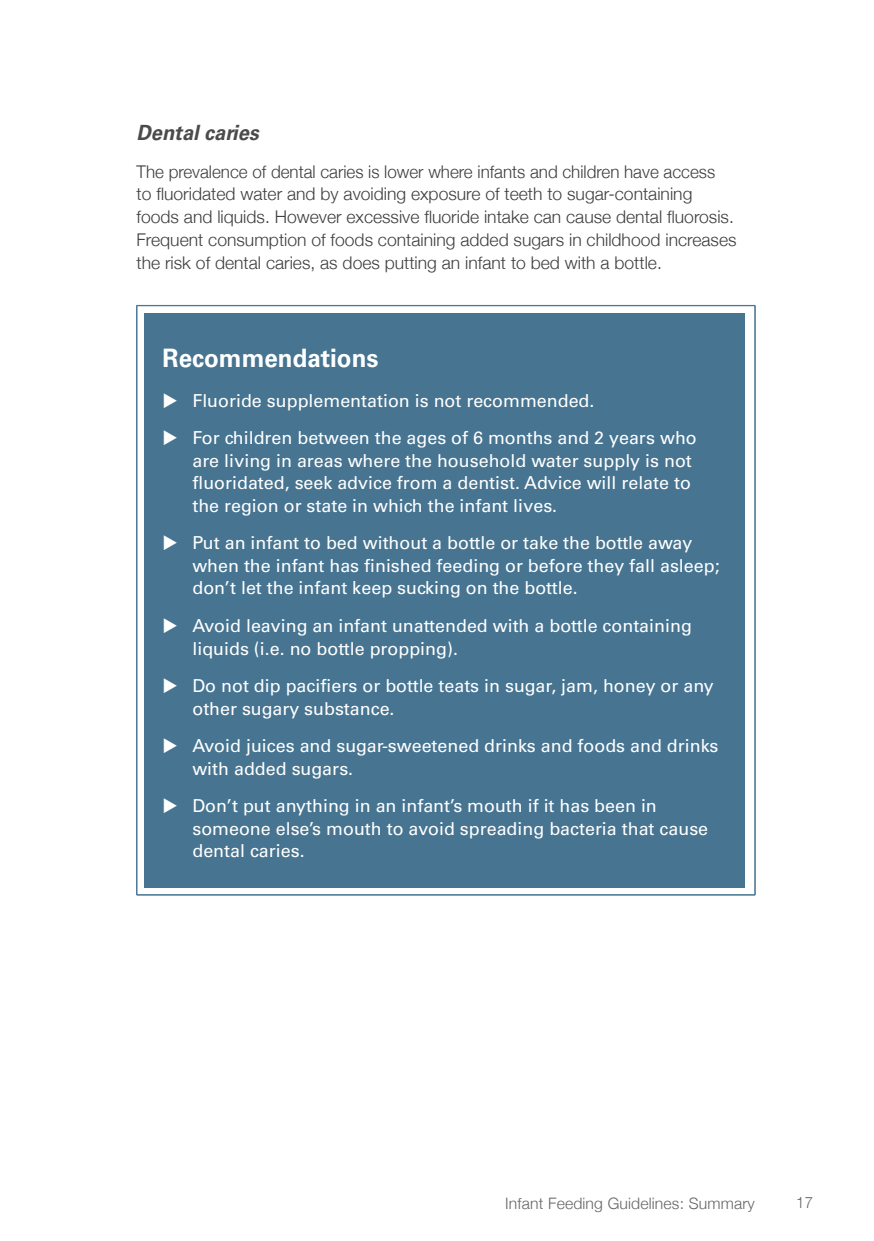
<style>
.page{position:relative;width:874px;height:1241px;background:#fff}
.page>*{position:absolute;margin:0;border:0;box-sizing:border-box;transform-origin:0 0}
.t1{font:700 25.38px "Univers";color:#fff;scale:.95 1}
.Head_3{font:italic 700 21px "Univers";color:#4b4b4d;scale:.95 1}
.t2{font:17.85px/22.6px "Univers";color:#fff}
.Text{font:300 17.5px/22.8px "Helvetica Neue";color:#3e3d40}
.t3{font:300 15.75px "Helvetica Neue";letter-spacing:.01em;color:#646567}
.t4{font:300 15.75px "Helvetica Neue";letter-spacing:.01em;color:#646567;scale:.95 1}
</style>
<div class="page">
<hr style="left:137px;top:305px;width:617px;height:1px;background:#467491">
<hr style="left:136px;top:305px;width:1px;height:589px;background:#467491">
<hr style="left:754px;top:305px;width:1px;height:589px;background:#467491">
<hr style="left:136px;top:894px;width:618px;height:1px;background:#467491">
<div style="left:144px;top:313px;width:600px;height:574px;background:#467491"></div>
<p class="Head_3" style="left:136px;top:120px;width:130px">Dental caries</p>
<p class="Text" style="left:136px;top:159px;width:601px">The prevalence of dental caries is lower where infants and children have access<br>to fluoridated water and by avoiding exposure of teeth to sugar-containing foods and liquids. However excessive fluoride intake can cause dental fluorosis.<br>Frequent consumption of foods containing added sugars in childhood increases the risk of dental caries, as does putting an infant to bed with a bottle.</p>
<h3 class="t1" style="left:162px;top:343px;width:228px">Recommendations</h3>
<p class="t2" style="left:192px;top:389px;width:403px">Fluoride supplementation is not recommended.</p>
<p class="t2" style="left:192px;top:426px;width:505px">For children between the ages of 6 months and 2 years who are living in areas where the household water supply is not fluoridated, seek advice from a dentist. Advice will relate to the region or state in which the infant lives.</p>
<p class="t2" style="left:192px;top:531px;width:528px">Put an infant to bed without a bottle or take the bottle away when the infant has finished feeding or before they fall asleep; don’t let the infant keep sucking on the bottle.</p>
<p class="t2" style="left:192px;top:614px;width:500px">Avoid leaving an infant unattended with a bottle containing liquids (i.e. no bottle propping).</p>
<p class="t2" style="left:192px;top:674px;width:522px">Do not dip pacifiers or bottle teats in sugar, jam, honey or any other sugary substance.</p>
<p class="t2" style="left:192px;top:734px;width:527px">Avoid juices and sugar-sweetened drinks and foods and drinks with added sugars.</p>
<p class="t2" style="left:192px;top:794px;width:517px">Don’t put anything in an infant’s mouth if it has been in someone else’s mouth to avoid spreading bacteria that cause dental caries.</p>
<p class="t3" style="left:505px;top:1190px;width:251px">Infant Feeding Guidelines: Summary</p>
<p class="t4" style="left:795px;top:1189px;width:19px">17</p>
</div>
